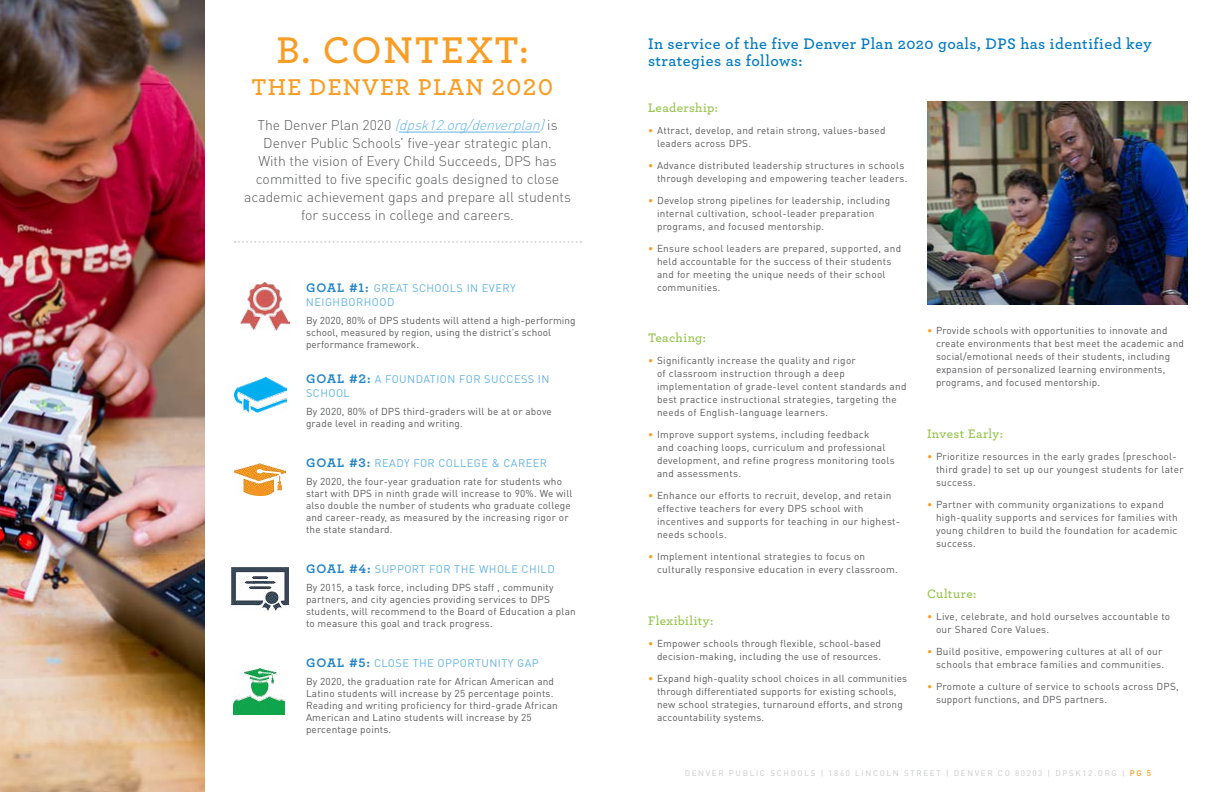
<style>
.page{position:relative;width:1224px;height:792px;background:#fff}
.page>*{position:absolute;margin:0;border:0;box-sizing:border-box;transform-origin:0 0}
.t1{font:600 39px "Archer Pro";letter-spacing:.045em;color:#f99d24}
.t2{font:600 24px "Archer Pro";letter-spacing:.05em;color:#f99d24}
.t3{font:600 16px/17px "Archer Pro";letter-spacing:.03em;color:#007ac1}
.t4{font:300 14px/18px "DIN Pro";color:#58595b;text-align:center}
.t5{font:600 13px "Archer Pro";letter-spacing:.03em;color:#97c44f}
.t6{font:11px/14px "DIN Pro";letter-spacing:.04em;color:#63b3e3}
.t7{font:10px/13px "DIN Pro";letter-spacing:.02em;color:#58595b}
.t8{font:8px "DIN Pro";letter-spacing:.21em;color:#c7c8ca}
.s1{font-style:italic;color:#63b3e3}
.s2{font-family:"Archer Pro";font-weight:700;font-size:13px;color:#2484c6}
.s3{color:#f99d24}
.s4{font-weight:500;color:#f99d24}
</style>
<div class="page">
<img style="left:0;top:0;width:204px;height:792px">
<img style="left:233px;top:669px;width:52px;height:45px">
<img style="left:234px;top:464px;width:52px;height:32px">
<img style="left:234px;top:377px;width:53px;height:35px">
<img style="left:231px;top:568px;width:58px;height:43px">
<svg style="left:235px;top:241px;width:346px;height:2px"></svg>
<hr style="left:399px;top:132px;width:141px;height:1px;background:#63b3e3">
<img style="left:240px;top:282px;width:49px;height:49px">
<img style="left:927px;top:101px;width:261px;height:204px">
<h1 class="t1" style="left:276px;top:21px;width:254px">B. CONTEXT:</h1>
<h2 class="t2" style="left:252px;top:69px;width:303px">THE DENVER PLAN 2020</h2>
<p class="t4" style="left:244px;top:115px;width:328px">T h e D e n v e r P l a n 2 0 2 0 <span class="s1">(dpsk12.org/denverplan)</span>i s Denver Public Schools’ five-year strategic plan.<br>With the vision of Every Child Succeeds, DPS has committed to five specific goals designed to close academic achievement gaps and prepare all students for success in college and careers.</p>
<p class="t6" style="left:306px;top:280px;width:211px"><span class="s2">GOAL #1:</span> GREAT SCHOOLS IN EVERY<br>NEIGHBORHOOD</p>
<p class="t7" style="left:306px;top:314px;width:271px;line-height:12px">By 2020, 80% of DPS students will attend a high-performing school, measured by region, using the district’s school performance framework.</p>
<p class="t6" style="left:306px;top:372px;width:245px"><span class="s2">GOAL #2:</span> A FOUNDATION FOR SUCCESS IN<br>SCHOOL</p>
<p class="t7" style="left:306px;top:405px;width:247px;line-height:12px">By 2020, 80% of DPS third-graders will be at or above grade level in reading and writing.</p>
<p class="t6" style="left:306px;top:456px;width:243px"><span class="s2">GOAL #3:</span> READY FOR COLLEGE &amp; CAREER</p>
<p class="t7" style="left:306px;top:475px;width:268px;line-height:12px">By 2020, the four-year graduation rate for students who start with DPS in ninth grade will increase to 90%. We will also double the number of students who graduate college and career-ready, as measured by the increasing rigor or the state standard.</p>
<p class="t6" style="left:306px;top:562px;width:250px"><span class="s2">GOAL #4:</span> SUPPORT FOR THE WHOLE CHILD</p>
<p class="t7" style="left:306px;top:581px;width:271px;line-height:12px">By 2015, a task force, including DPS staff , community partners, and city agencies providing services to DPS students, will recommend to the Board of Education a plan to measure this goal and track progress.</p>
<p class="t6" style="left:306px;top:656px;width:234px"><span class="s2">GOAL #5:</span> CLOSE THE OPPORTUNITY GAP</p>
<p class="t7" style="left:306px;top:675px;width:253px;line-height:12px">By 2020, the graduation rate for African American and Latino students will increase by 25 percentage points.<br>Reading and writing proficiency for third-grade African American and Latino students will increase by 25 percentage points.</p>
<h3 class="t3" style="left:648px;top:34px;width:505px">In service of the five Denver Plan 2020 goals, DPS has identified key strategies as follows:</h3>
<h3 class="t5" style="left:648px;top:98px;width:71px">Leadership:</h3>
<p class="t7" style="left:657px;top:123px;width:230px;text-indent:-9px"><span class="s3">•</span> Attract, develop, and retain strong, values-based leaders across DPS.</p>
<p class="t7" style="left:648px;top:158px;width:261px;text-align:right"><span class="s3">•</span> Advance distributed leadership structures in schools through developing and empowering teacher leaders.</p>
<p class="t7" style="left:657px;top:193px;width:235px;text-indent:-9px"><span class="s3">•</span> Develop strong pipelines for leadership, including internal cultivation, school-leader preparation programs, and focused mentorship.</p>
<p class="t7" style="left:657px;top:241px;width:246px;text-indent:-9px"><span class="s3">•</span> Ensure school leaders are prepared, supported, and held accountable for the success of their students and for meeting the unique needs of their school communities.</p>
<h3 class="t5" style="left:648px;top:328px;width:60px">Teaching:</h3>
<p class="t7" style="left:657px;top:354px;width:251px;text-indent:-9px"><span class="s3">•</span> Significantly increase the quality and rigor<br>of classroom instruction through a deep implementation of grade-level content standards and best practice instructional strategies, targeting the needs of English-language learners.</p>
<p class="t7" style="left:657px;top:428px;width:239px;text-indent:-9px"><span class="s3">•</span> Improve support systems, including feedback<br>and coaching loops, curriculum and professional development, and refine progress monitoring tools and assessments.</p>
<p class="t7" style="left:657px;top:489px;width:245px;text-indent:-9px"><span class="s3">•</span> Enhance our efforts to recruit, develop, and retain effective teachers for every DPS school with incentives and supports for teaching in our highest&shy;needs schools.</p>
<p class="t7" style="left:657px;top:550px;width:242px;text-indent:-9px"><span class="s3">•</span> Implement intentional strategies to focus on culturally responsive education in every classroom.</p>
<h3 class="t5" style="left:648px;top:611px;width:67px">Flexibility:</h3>
<p class="t7" style="left:648px;top:636px;width:235px;text-align:right"><span class="s3">•</span> Empower schools through flexible, school-based decision-making, including the use of resources.</p>
<p class="t7" style="left:657px;top:671px;width:252px;text-indent:-9px"><span class="s3">•</span> Expand high-quality school choices in all communities through differentiated supports for existing schools, new school strategies, turnaround efforts, and strong accountability systems.</p>
<p class="t7" style="left:936px;top:324px;width:249px;text-indent:-9px"><span class="s3">•</span> Provide schools with opportunities to innovate and create environments that best meet the academic and social/emotional needs of their students, including expansion of personalized learning environments, programs, and focused mentorship.</p>
<h3 class="t5" style="left:927px;top:424px;width:77px">Invest Early:</h3>
<p class="t7" style="left:936px;top:449px;width:249px;text-indent:-9px"><span class="s3">•</span> Prioritize resources in the early grades (preschool&shy;third grade) to set up our youngest students for later success.</p>
<p class="t7" style="left:936px;top:497px;width:243px;text-indent:-9px"><span class="s3">•</span> Partner with community organizations to expand high-quality supports and services for families with young children to build the foundation for academic success.</p>
<h3 class="t5" style="left:927px;top:584px;width:51px">Culture:</h3>
<p class="t7" style="left:936px;top:610px;width:236px;text-indent:-9px"><span class="s3">•</span> Live, celebrate, and hold ourselves accountable to our Shared Core Values.</p>
<p class="t7" style="left:927px;top:645px;width:239px;text-align:right"><span class="s3">•</span> Build positive, empowering cultures at all of our schools that embrace families and communities.</p>
<p class="t7" style="left:936px;top:680px;width:244px;text-indent:-9px"><span class="s3">•</span> Promote a culture of service to schools across DPS, support functions, and DPS partners.</p>
<p class="t8" style="left:685px;top:767px;width:468px">DENVER PUBLIC SCHOOLS | 1860 LINCOLN STREET | DENVER CO 80203 | DPSK12.ORG | <span class="s4">PG 5</span></p>
</div>
